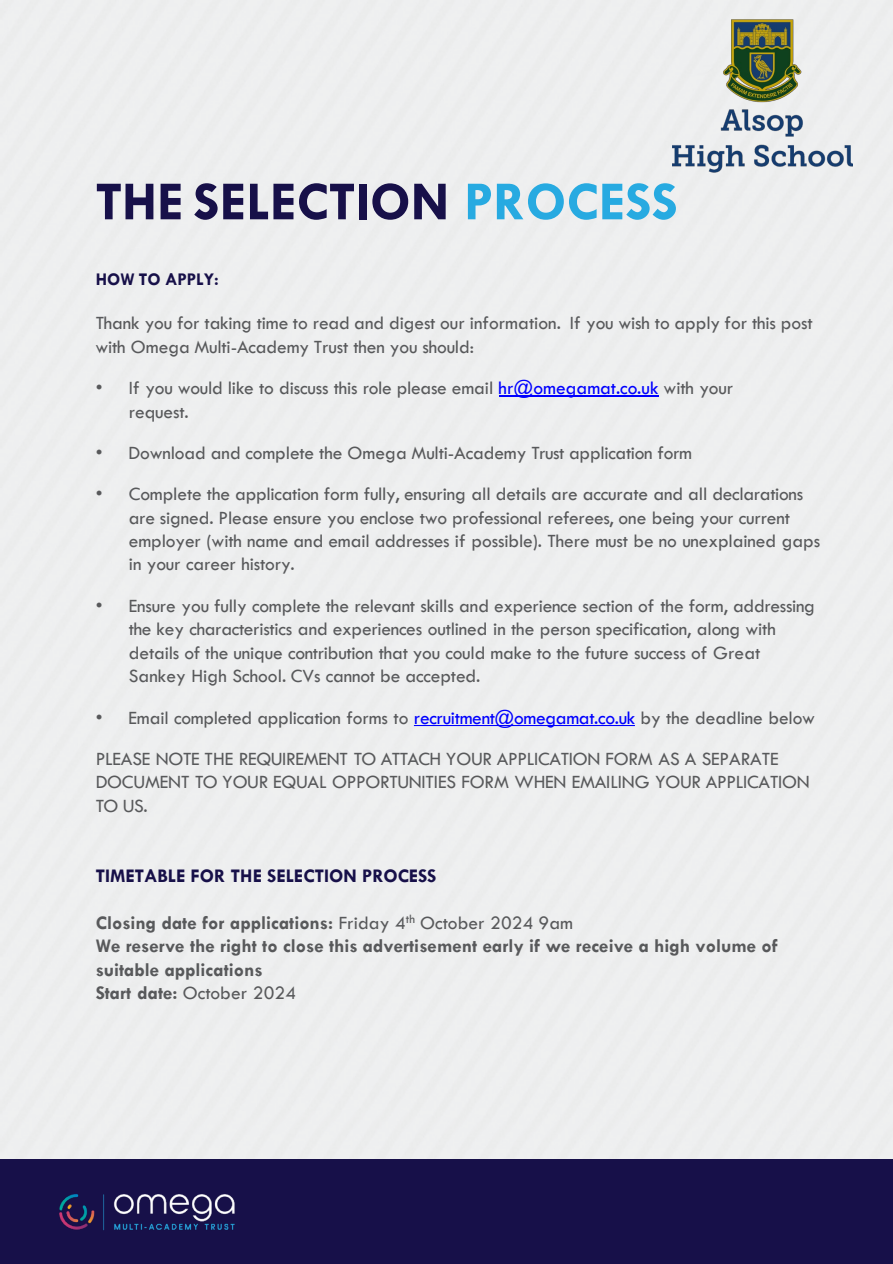
<style>
.page{position:relative;width:893px;height:1264px;background:#fff}
.page>*{position:absolute;margin:0;border:0;box-sizing:border-box;transform-origin:0 0}
.t1{font:700 55.5px "Tw Cen";color:#171049}
.t2{font:19.5px/23.4px "Tw Cen";letter-spacing:-.01em;color:#58595b}
.t3{font:700 19.5px/23.4px "Tw Cen";color:#58595b}
.t4{font:700 19.5px "Tw Cen";color:#171049}
.t5{font:700 18px "Tw Cen";letter-spacing:-.005em;color:#171049}
.s1{color:#27aae1}
.s2{color:#00f}
.s3{font-weight:400}
.s4{font-weight:700}
</style>
<div class="page">
<div style="left:1px;top:1px;width:891px;height:1157px;background:#eeeff0"></div>
<div style="left:0;top:1158px;width:892px;height:105px;background:#171049"></div>
<img style="left:59px;top:1194px;width:176px;height:37px">
<hr style="left:498px;top:395px;width:160px;height:1px;background:#00f">
<svg style="left:414px;top:724px;width:221px;height:2px"></svg>
<img style="left:672px;top:16px;width:180px;height:161px">
<p class="t1" style="left:96px;top:168px;width:583px">THE SELECTION <span class="s1">PROCESS</span></p>
<p class="t5" style="left:96px;top:268px;width:124px">HOW TO APPLY:</p>
<p class="t2" style="left:96px;top:311px;width:718px">Thank you for taking time to read and digest our information. If you wish to apply for this post with Omega Multi-Academy Trust then you should:</p>
<p class="t2" style="left:129px;top:376px;width:606px;text-indent:-33px">• If you would like to discuss this role please email <span class="s2">hr@omegamat.co.uk</span> with your request.</p>
<p class="t2" style="left:96px;top:441px;width:598px">• Download and complete the Omega Multi-Academy Trust application form</p>
<p class="t2" style="left:129px;top:482px;width:692px;text-indent:-33px">• Complete the application form fully, ensuring all details are accurate and all declarations are signed. Please ensure you enclose two professional referees, one being your current employer (with name and email addresses if possible). There must be no unexplained gaps in your career history.</p>
<p class="t2" style="left:129px;top:593px;width:687px;text-indent:-33px">• Ensure you fully complete the relevant skills and experience section of the form, addressing the key characteristics and experiences outlined in the person specification, along with details of the unique contribution that you could make to the future success of Great Sankey High School. CVs cannot be accepted.</p>
<p class="t2" style="left:96px;top:705px;width:721px">• Email completed application forms to <span class="s2">recruitment@omegamat.co.uk</span> by the deadline below</p>
<p class="t2" style="left:96px;top:746px;width:715px">PLEASE NOTE THE REQUIREMENT TO ATTACH YOUR APPLICATION FORM AS A SEPARATE<br>DOCUMENT TO YOUR EQUAL OPPORTUNITIES FORM WHEN EMAILING YOUR APPLICATION<br>TO US.</p>
<p class="t4" style="left:96px;top:864px;width:342px">TIMETABLE FOR THE SELECTION PROCESS</p>
<p class="t3" style="left:96px;top:910px;width:479px">Closing date for applications: <span class="s3">Friday 4</span><sup>th</sup> <span class="s3">October 2024 9am</span></p>
<p class="t3" style="left:96px;top:933px;width:683px">We reserve the right to close this advertisement early if we receive a high volume of suitable applications</p>
<p class="t2" style="left:96px;top:980px;width:202px"><span class="s4">Start date:</span> October 2024</p>
</div>
